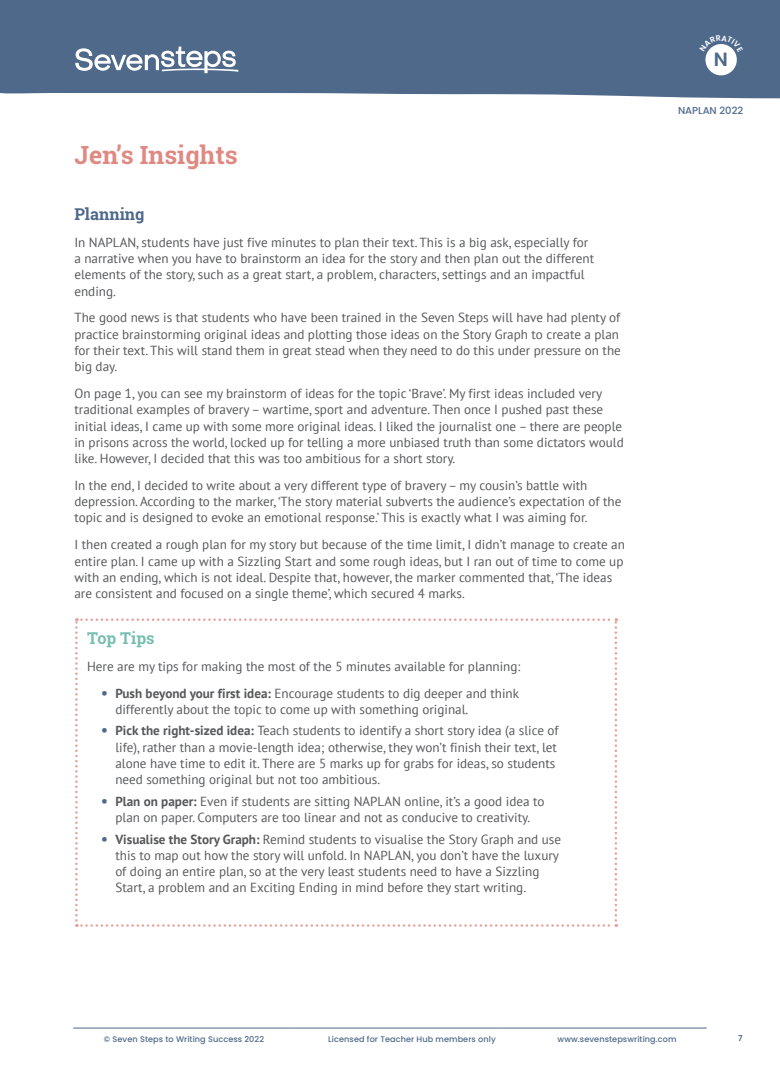
<style>
.page{position:relative;width:780px;height:1088px;background:#fff}
.page>*{position:absolute;margin:0;border:0;box-sizing:border-box;transform-origin:0 0}
.NAPLAN_Debrief_H1{font:700 25px "Roboto Slab";color:#df8983}
.t1{font:600 19.12px "Poppins";color:#4e698a}
.NAPLAN_Debrief_H2{font:700 16.25px "Roboto Slab";color:#4e698a}
.NAPLAN_Debrief_H2-2{font:700 16.25px "Roboto Slab";color:#76beaf}
.NAPLAN_Body{font:13.12px/16.2px "PT Sans";color:#57585a}
.t2{font:500 10px "Poppins";color:#4e698a}
.t3{font:500 8.12px "Poppins";letter-spacing:.01em;color:#4e698a}
.t4{font:600 8.12px "Poppins";color:#4e698a}
.s1{font-weight:700;font-size:15px;color:#4e698a}
.s2{font-weight:700}
</style>
<div class="page">
<svg style="left:75px;top:618px;width:542px;height:309px"></svg>
<hr style="left:73px;top:1028px;width:222px;height:1px;background:#4e698a">
<hr style="left:295px;top:1028px;width:202px;height:1px;background:#4e698a">
<hr style="left:497px;top:1028px;width:209px;height:1px;background:#4e698a">
<div style="left:0;top:0;width:780px;height:98px;background:#4e698a"></div>
<svg style="left:75px;top:47px;width:163px;height:26px"></svg>
<div style="left:705px;top:44px;width:31px;height:31px;background:#fff;border-radius:50%"></div>
<svg style="left:699px;top:35px;width:44px;height:17px"></svg>
<h2 class="t1" style="left:713px;top:48px;width:16px">N</h2>
<p class="NAPLAN_Debrief_H1" style="left:74px;top:138px;width:165px">Jen’s Insights</p>
<p class="NAPLAN_Debrief_H2" style="left:74px;top:203px;width:72px">Planning</p>
<p class="NAPLAN_Body" style="left:74px;top:234px;width:521px">In NAPLAN, students have just five minutes to plan their text. This is a big ask, especially for a narrative when you have to brainstorm an idea for the story and then plan out the different elements of the story, such as a great start, a problem, characters, settings and an impactful ending.</p>
<p class="NAPLAN_Body" style="left:74px;top:309px;width:548px">The good news is that students who have been trained in the Seven Steps will have had plenty of practice brainstorming original ideas and plotting those ideas on the Story Graph to create a plan for their text. This will stand them in great stead when they need to do this under pressure on the big day.</p>
<p class="NAPLAN_Body" style="left:74px;top:385px;width:551px">On page 1, you can see my brainstorm of ideas for the topic ‘Brave’. My first ideas included very traditional examples of bravery – wartime, sport and adventure. Then once I pushed past these initial ideas, I came up with some more original ideas. I liked the journalist one – there are people in prisons across the world, locked up for telling a more unbiased truth than some dictators would like. However, I decided that this was too ambitious for a short story.</p>
<p class="NAPLAN_Body" style="left:74px;top:477px;width:548px">In the end, I decided to write about a very different type of bravery – my cousin’s battle with depression. According to the marker, ‘The story material subverts the audience’s expectation of the topic and is designed to evoke an emotional response.’ This is exactly what I was aiming for.</p>
<p class="NAPLAN_Body" style="left:74px;top:536px;width:552px">I then created a rough plan for my story but because of the time limit, I didn’t manage to create an entire plan. I came up with a Sizzling Start and some rough ideas, but I ran out of time to come up with an ending, which is not ideal. Despite that, however, the marker commented that, ‘The ideas are consistent and focused on a single theme’, which secured 4 marks.</p>
<p class="NAPLAN_Debrief_H2-2" style="left:87px;top:627px;width:69px">Top Tips</p>
<p class="NAPLAN_Body" style="left:87px;top:658px;width:435px">Here are my tips for making the most of the 5 minutes available for planning:</p>
<p class="NAPLAN_Body" style="left:115px;top:684px;width:405px;text-indent:-14px"><span class="s1">•</span> <span class="s2">Push beyond your first idea:</span> Encourage students to dig deeper and think differently about the topic to come up with something original.</p>
<p class="NAPLAN_Body" style="left:115px;top:722px;width:445px;text-indent:-14px"><span class="s1">•</span> <span class="s2">Pick the right-sized idea:</span> Teach students to identify a short story idea (a slice of life), rather than a movie-length idea; otherwise, they won’t finish their text, let alone have time to edit it. There are 5 marks up for grabs for ideas, so students need something original but not too ambitious.</p>
<p class="NAPLAN_Body" style="left:101px;top:793px;width:445px;text-align:center"><span class="s1">•</span> <span class="s2">Plan on paper:</span> Even if students are sitting NAPLAN online, it’s a good idea to plan on paper. Computers are too linear and not as conducive to creativity.</p>
<p class="NAPLAN_Body" style="left:115px;top:830px;width:447px;text-indent:-14px"><span class="s1">•</span> <span class="s2">Visualise the Story Graph:</span> Remind students to visualise the Story Graph and use this to map out how the story will unfold. In NAPLAN, you don’t have the luxury of doing an entire plan, so at the very least students need to have a Sizzling Start, a problem and an Exciting Ending in mind before they start writing.</p>
<p class="t2" style="left:678px;top:104px;width:67px">NAPLAN 2022</p>
<p class="t3" style="left:104px;top:1035px;width:162px">© Seven Steps to Writing Success 2022</p>
<p class="t3" style="left:328px;top:1035px;width:169px">Licensed for Teacher Hub members only</p>
<p class="t3" style="left:557px;top:1035px;width:120px">www.sevenstepswriting.com</p>
<p class="t4" style="left:738px;top:1033px;width:6px">7</p>
</div>
